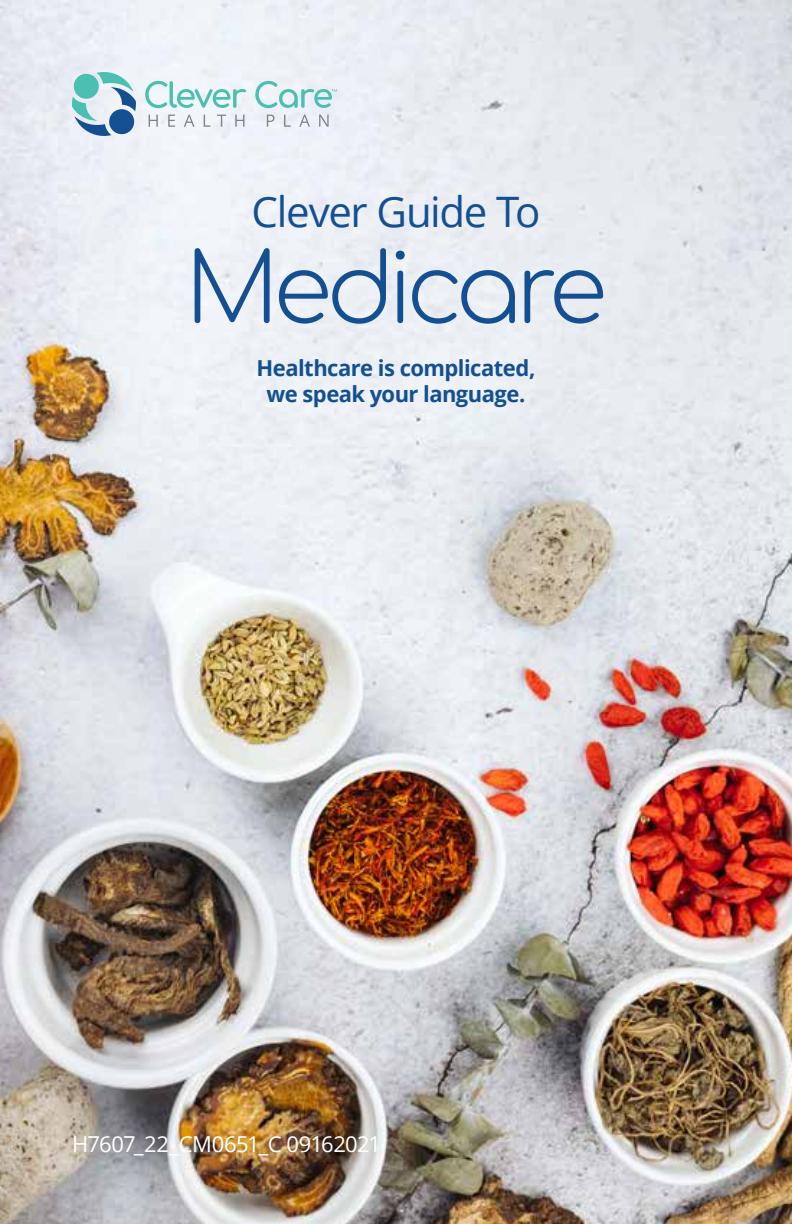
<style>
.page{position:relative;width:792px;height:1224px;background:#fff}
.page>*{position:absolute;margin:0;border:0;box-sizing:border-box;transform-origin:0 0}
.t1{font:300 96px "Comfortaa";letter-spacing:-.075em;color:#145091}
.t2{font:42px "Open Sans";letter-spacing:-.03em;color:#145091}
.t3{font:700 22px/26.4px "Open Sans";letter-spacing:-.025em;color:#145091;text-align:center}
.t4{font:22px "Open Sans";letter-spacing:-.03em;color:#fff}
</style>
<div class="page">
<img style="left:0;top:0;width:792px;height:1224px">
<svg style="left:72px;top:70px;width:64px;height:68px"></svg>
<svg style="left:145px;top:81px;width:101px;height:27px"></svg>
<svg style="left:149px;top:115px;width:9px;height:12px"></svg>
<svg style="left:168px;top:115px;width:7px;height:12px"></svg>
<svg style="left:184px;top:115px;width:11px;height:12px"></svg>
<svg style="left:204px;top:115px;width:6px;height:12px"></svg>
<svg style="left:217px;top:115px;width:9px;height:12px"></svg>
<svg style="left:235px;top:115px;width:9px;height:12px"></svg>
<svg style="left:267px;top:115px;width:8px;height:12px"></svg>
<svg style="left:284px;top:115px;width:7px;height:12px"></svg>
<svg style="left:299px;top:115px;width:11px;height:12px"></svg>
<svg style="left:319px;top:115px;width:10px;height:12px"></svg>
<svg style="left:255px;top:81px;width:82px;height:27px"></svg>
<h2 class="t2" style="left:252px;top:183px;width:290px">Clever Guide To</h2>
<h1 class="t1" style="left:185px;top:202px;width:423px">Medicare</h1>
<p class="t3" style="left:257px;top:354px;width:280px">Healthcare is complicated, we speak your language.</p>
<p class="t4" style="left:72px;top:1129px;width:311px">H7607_22_CM0651_C 09162021</p>
</div>
